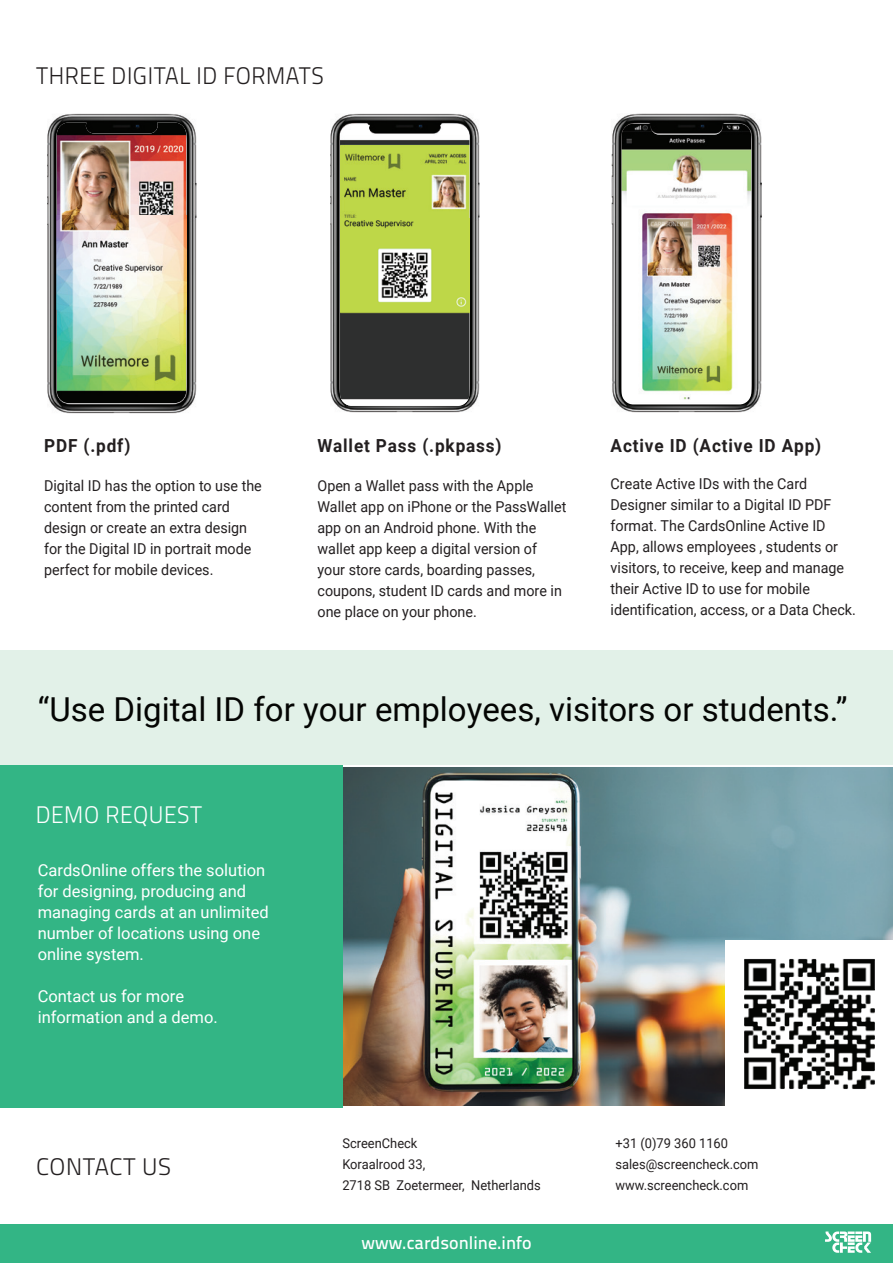
<style>
.page{position:relative;width:893px;height:1263px;background:#fff}
.page>*{position:absolute;margin:0;border:0;box-sizing:border-box;transform-origin:0 0}
.t1{font:33px "Roboto";color:#040503}
.t2{font:300 24px "Titillium Web";letter-spacing:.025em;color:#231f20;scale:.95 1}
.t3{font:300 24px "Titillium Web";letter-spacing:.025em;color:#fff;scale:.95 1}
.t4{font:300 24px "Titillium Web";letter-spacing:.025em;color:#231f20}
.t5{font:700 18px "Roboto";letter-spacing:.05em;color:#231f20;scale:.95 1}
.t6{font:500 18px "Titillium Text 22 L";color:#fff}
.t7{font:16.5px/21px "Roboto";color:#fff}
.t8{font:15px/21px "Roboto";color:#231f20;scale:.95 1}
.t9{font:13.5px/21px "Roboto";color:#231f20;scale:.95 1}
</style>
<div class="page">
<div style="left:0;top:1224px;width:893px;height:39px;background:#33b585"></div>
<svg style="left:825px;top:1231px;width:46px;height:22px"></svg>
<img style="left:342px;top:767px;width:551px;height:338px">
<div style="left:0;top:765px;width:342px;height:342px;background:#33b585"></div>
<div style="left:0;top:650px;width:893px;height:115px;background:#e2f1e8"></div>
<img style="left:726px;top:940px;width:167px;height:165px">
<img style="left:330px;top:113px;width:150px;height:300px">
<img style="left:340px;top:125px;width:129px;height:281px">
<img style="left:612px;top:113px;width:149px;height:300px">
<img style="left:622px;top:124px;width:129px;height:280px">
<img style="left:47px;top:113px;width:150px;height:301px">
<img style="left:57px;top:122px;width:129px;height:188px">
<img style="left:57px;top:310px;width:1px;height:85px">
<h2 class="t2" style="left:36px;top:58px;width:304px">THREE DIGITAL ID FORMATS</h2>
<p class="t5" style="left:44px;top:433px;width:92px">PDF (.pdf)</p>
<p class="t8" style="left:44px;top:474px;width:231px">Digital ID has the option to use the content from the printed card design or create an extra design for the Digital ID in portrait mode perfect for mobile devices.</p>
<p class="t5" style="left:317px;top:433px;width:195px">Wallet Pass (.pkpass)</p>
<p class="t8" style="left:317px;top:474px;width:263px">Open a Wallet pass with the Apple Wallet app on iPhone or the PassWallet app on an Android phone. With the wallet app keep a digital version of your store cards, boarding passes, coupons, student ID cards and more in one place on your phone.</p>
<p class="t5" style="left:611px;top:433px;width:223px">Active ID (Active ID App)</p>
<p class="t8" style="left:611px;top:473px;width:260px">Create Active IDs with the Card Designer similar to a Digital ID PDF format. The CardsOnline Active ID App, allows employees , students or visitors, to receive, keep and manage their Active ID to use for mobile identification, access, or a Data Check.</p>
<h1 class="t1" style="left:38px;top:686px;width:811px">“Use Digital ID for your employees, visitors or students.”</h1>
<h2 class="t3" style="left:36px;top:797px;width:177px">DEMO REQUEST</h2>
<p class="t7" style="left:38px;top:859px;width:233px">CardsOnline offers the solution for designing, producing and managing cards at an unlimited number of locations using one online system.</p>
<p class="t7" style="left:38px;top:985px;width:182px">Contact us for more information and a demo.</p>
<h2 class="t4" style="left:36px;top:1149px;width:136px">CONTACT US</h2>
<p class="t9" style="left:342px;top:1132px;width:210px">ScreenCheck<br>Koraalrood 33,<br>2718 SB Zoetermeer, Netherlands</p>
<p class="t9" style="left:615px;top:1132px;width:152px">+31 (0)79 360 1160 sales@screencheck.com www.screencheck.com</p>
<p class="t6" style="left:362px;top:1229px;width:172px">www.cardsonline.info</p>
</div>
